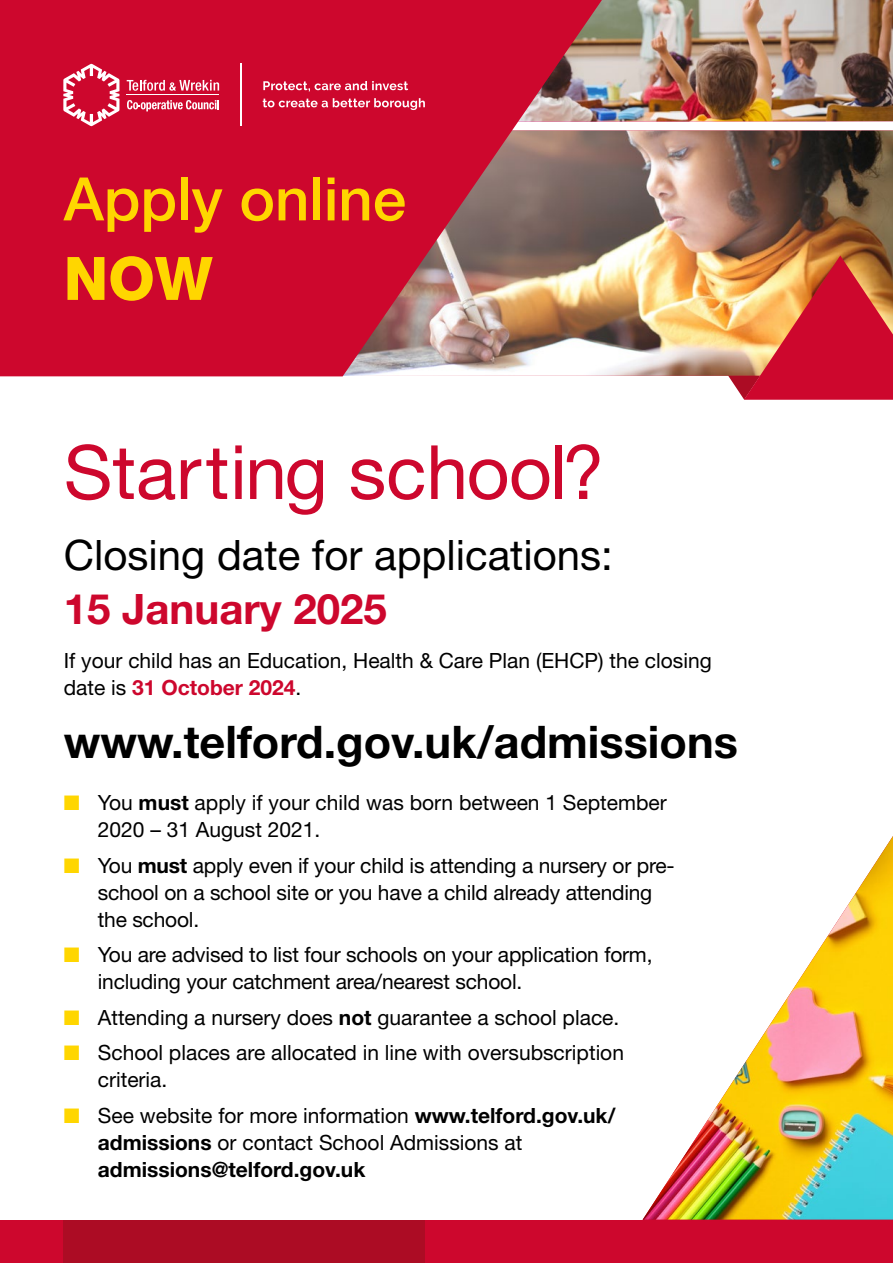
<style>
.page{position:relative;width:893px;height:1263px;background:#fff}
.page>*{position:absolute;margin:0;border:0;box-sizing:border-box;transform-origin:0 0}
.t1{font:75px "Helvetica Neue LT Std";color:#cd072d}
.t2{font:500 60px/79.5px "Helvetica Neue LT Std";color:#ffd600}
.t3{font:700 45px "Helvetica Neue LT Std";color:#000}
.t4{font:42px "Helvetica Neue LT Std";color:#000}
.t5{font:700 42px "Helvetica Neue LT Std";color:#cd072d}
.t6{font:21px/27px "Helvetica Neue LT Std";color:#000}
.s1{font-weight:800}
.s2{font-weight:700;color:#cd072d}
.s3{color:#ffd600}
.s4{font-weight:700}
</style>
<div class="page">
<img style="left:602px;top:0;width:291px;height:122px">
<img style="left:602px;top:131px;width:291px;height:245px">
<img style="left:643px;top:836px;width:250px;height:383px">
<svg style="left:0;top:0;width:602px;height:376px;background:#c42641"></svg>
<div style="left:0;top:1220px;width:893px;height:43px;background:#cd072d"></div>
<div style="left:63px;top:1220px;width:362px;height:43px;background:#ac0c24"></div>
<svg style="left:63px;top:64px;width:56px;height:62px"></svg>
<svg style="left:263px;top:81px;width:145px;height:11px;background:#db4e69"></svg>
<svg style="left:263px;top:98px;width:162px;height:12px;background:#da4b67"></svg>
<hr style="left:240px;top:64px;width:2px;height:62px;background:#fff">
<svg style="left:127px;top:80px;width:92px;height:11px"></svg>
<svg style="left:127px;top:100px;width:92px;height:11px"></svg>
<hr style="left:127px;top:95px;width:92px;height:1px;background:#fff">
<img style="left:648px;top:256px;width:245px;height:144px">
<p class="t2" style="left:64px;top:159px;width:344px">Apply online<br><span class="s1">NOW</span></p>
<p class="t1" style="left:64px;top:428px;width:542px">Starting school?</p>
<p class="t4" style="left:64px;top:530px;width:551px">Closing date for applications:</p>
<p class="t5" style="left:64px;top:583px;width:324px">15 January 2025</p>
<p class="t6" style="left:64px;top:647px;width:649px">If your child has an Education, Health &amp; Care Plan (EHCP) the closing date is <span class="s2">31 October 2024</span>.</p>
<p class="t3" style="left:64px;top:714px;width:676px">www.telford.gov.uk/admissions</p>
<p class="t6" style="left:98px;top:789px;width:570px;text-indent:-34px"><span class="s3">■</span> You <span class="s4">must</span> apply if your child was born between 1 September<br>2020 – 31 August 2021.</p>
<p class="t6" style="left:98px;top:851px;width:578px;text-indent:-34px"><span class="s3">■</span> You <span class="s4">must</span> apply even if your child is attending a nursery or pre&shy;school on a school site or you have a child already attending the school.</p>
<p class="t6" style="left:98px;top:941px;width:556px;text-indent:-34px"><span class="s3">■</span> You are advised to list four schools on your application form, including your catchment area/nearest school.</p>
<p class="t6" style="left:64px;top:1003px;width:557px"><span class="s3">■</span> Attending a nursery does <span class="s4">not</span> guarantee a school place.</p>
<p class="t6" style="left:98px;top:1039px;width:528px;text-indent:-34px"><span class="s3">■</span> School places are allocated in line with oversubscription criteria.</p>
<p class="t6" style="left:98px;top:1101px;width:519px;text-indent:-34px"><span class="s3">■</span> See website for more information <span class="s4">www.telford.gov.uk/ admissions</span> or contact School Admissions at <span class="s4">admissions@telford.gov.uk</span></p>
</div>
